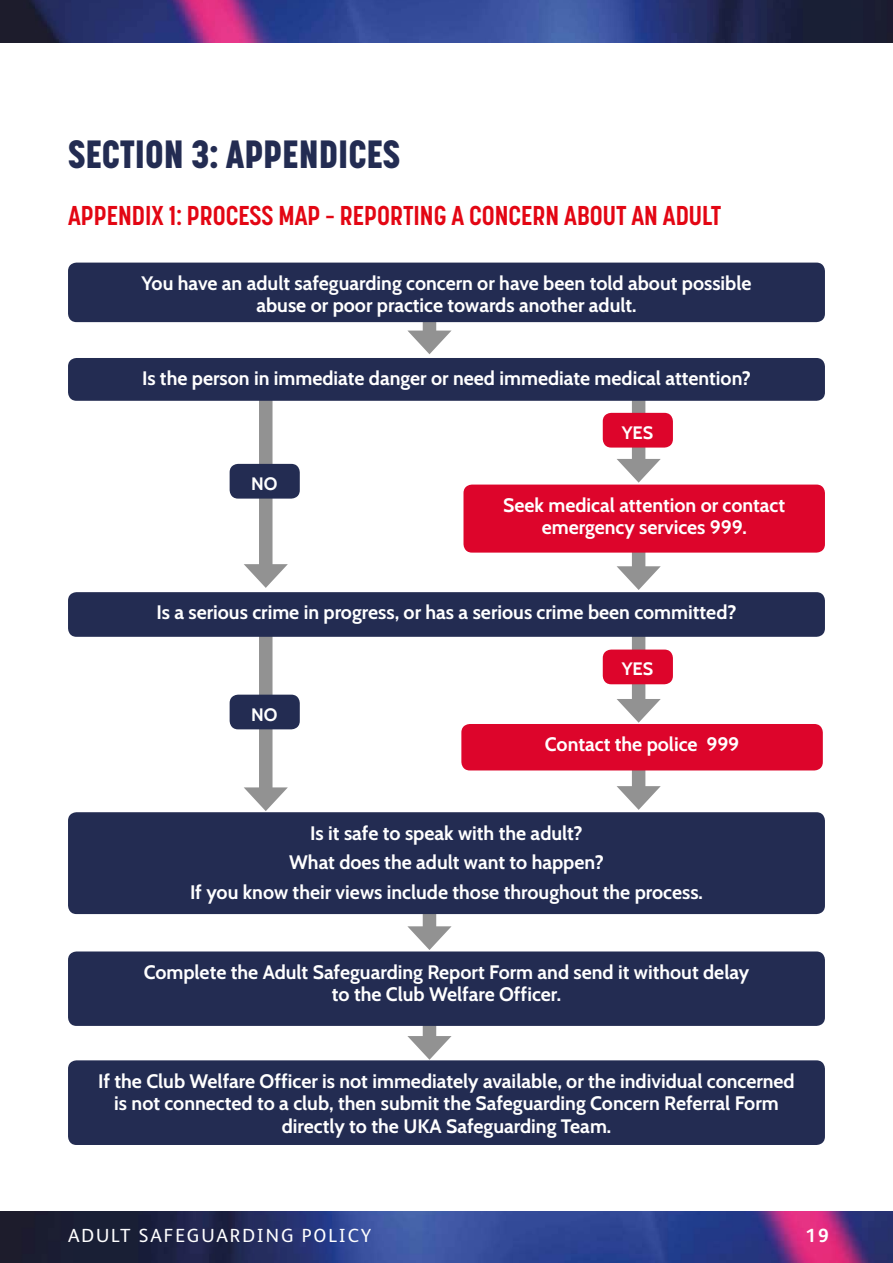
<style>
.page{position:relative;width:893px;height:1263px;background:#fff}
.page>*{position:absolute;margin:0;border:0;box-sizing:border-box;transform-origin:0 0}
.main_section_head{font:800 39px "Korolev Condensed";color:#232c52}
.sub_section_head{font:700 27px "Korolev Condensed";color:#e30613}
.main-text{font:700 19.5px/22.5px "Cabin";color:#fff;text-align:center}
.t1{font:19.05px "FS Albert";letter-spacing:.1em;color:#fff}
.t2{font:700 19.05px "FS Albert";color:#fff}
.main-text-2{font:700 18px "Cabin";color:#fff}
</style>
<div class="page">
<img style="left:0;top:1211px;width:893px;height:52px">
<img style="left:0;top:0;width:893px;height:43px">
<div style="left:423px;top:279px;width:13px;height:61px;background:#929292"></div>
<svg style="left:408px;top:331px;width:43px;height:23px"></svg>
<div style="left:423px;top:875px;width:13px;height:61px;background:#929292"></div>
<svg style="left:407px;top:926px;width:45px;height:24px"></svg>
<div style="left:423px;top:985px;width:13px;height:60px;background:#929292"></div>
<svg style="left:407px;top:1036px;width:45px;height:24px"></svg>
<div style="left:259px;top:379px;width:13px;height:194px;background:#929292"></div>
<svg style="left:244px;top:564px;width:44px;height:24px"></svg>
<div style="left:259px;top:611px;width:13px;height:186px;background:#929292"></div>
<svg style="left:244px;top:787px;width:44px;height:24px"></svg>
<div style="left:632px;top:373px;width:13px;height:95px;background:#929292"></div>
<svg style="left:617px;top:459px;width:44px;height:24px"></svg>
<div style="left:632px;top:505px;width:13px;height:71px;background:#929292"></div>
<svg style="left:617px;top:566px;width:44px;height:24px"></svg>
<div style="left:632px;top:740px;width:13px;height:55px;background:#929292"></div>
<svg style="left:617px;top:786px;width:44px;height:24px"></svg>
<div style="left:632px;top:631px;width:13px;height:77px;background:#929292"></div>
<svg style="left:617px;top:699px;width:44px;height:24px"></svg>
<div style="left:68px;top:263px;width:757px;height:59px;background:#232c52;border-radius:9px"></div>
<div style="left:68px;top:358px;width:757px;height:43px;background:#232c52;border-radius:9px"></div>
<div style="left:68px;top:592px;width:757px;height:45px;background:#232c52;border-radius:9px"></div>
<div style="left:68px;top:812px;width:757px;height:102px;background:#232c52;border-radius:9px"></div>
<div style="left:68px;top:951px;width:757px;height:75px;background:#232c52;border-radius:9px"></div>
<div style="left:68px;top:1060px;width:757px;height:85px;background:#232c52;border-radius:9px"></div>
<div style="left:463px;top:485px;width:362px;height:68px;background:#dd052b;border-radius:9px"></div>
<div style="left:461px;top:724px;width:362px;height:46px;background:#dd052b;border-radius:9px"></div>
<div style="left:230px;top:464px;width:70px;height:35px;background:#232c52;border-radius:9px"></div>
<div style="left:230px;top:695px;width:70px;height:34px;background:#232c52;border-radius:9px"></div>
<div style="left:603px;top:413px;width:70px;height:35px;background:#dd052b;border-radius:9px"></div>
<div style="left:603px;top:649px;width:70px;height:35px;background:#dd052b;border-radius:9px"></div>
<p class="main_section_head" style="left:68px;top:130px;width:333px">SECTION 3: APPENDICES</p>
<p class="sub_section_head" style="left:68px;top:200px;width:655px">APPENDIX 1: PROCESS MAP – REPORTING A CONCERN ABOUT AN ADULT</p>
<p class="main-text" style="left:141px;top:270px;width:612px">You have an adult safeguarding concern or have been told about possible abuse or poor practice towards another adult.</p>
<p class="main-text" style="left:142px;top:366px;width:610px">Is the person in immediate danger or need immediate medical attention?</p>
<p class="main-text-2" style="left:251px;top:469px;width:28px">NO</p>
<p class="main-text-2" style="left:622px;top:418px;width:33px">YES</p>
<p class="main-text" style="left:503px;top:492px;width:283px">Seek medical attention or contact emergency services 999.</p>
<p class="main-text" style="left:156px;top:600px;width:582px">Is a serious crime in progress, or has a serious crime been committed?</p>
<p class="main-text-2" style="left:251px;top:700px;width:28px">NO</p>
<p class="main-text-2" style="left:622px;top:655px;width:33px">YES</p>
<p class="main-text" style="left:545px;top:732px;width:196px">Contact the police 999</p>
<p class="main-text" style="left:310px;top:820px;width:274px">Is it safe to speak with the adult?</p>
<p class="main-text" style="left:289px;top:850px;width:316px">What does the adult want to happen?</p>
<p class="main-text" style="left:190px;top:879px;width:514px">If you know their views include those throughout the process.</p>
<p class="main-text" style="left:144px;top:959px;width:607px">Complete the Adult Safeguarding Report Form and send it without delay to the Club Welfare Officer.</p>
<p class="main-text" style="left:98px;top:1068px;width:698px">If the Club Welfare Officer is not immediately available, or the individual concerned is not connected to a club, then submit the Safeguarding Concern Referral Form directly to the UKA Safeguarding Team.</p>
<p class="t1" style="left:68px;top:1224px;width:305px">ADULT SAFEGUARDING POLICY</p>
<p class="t2" style="left:805px;top:1224px;width:25px">19</p>
</div>
